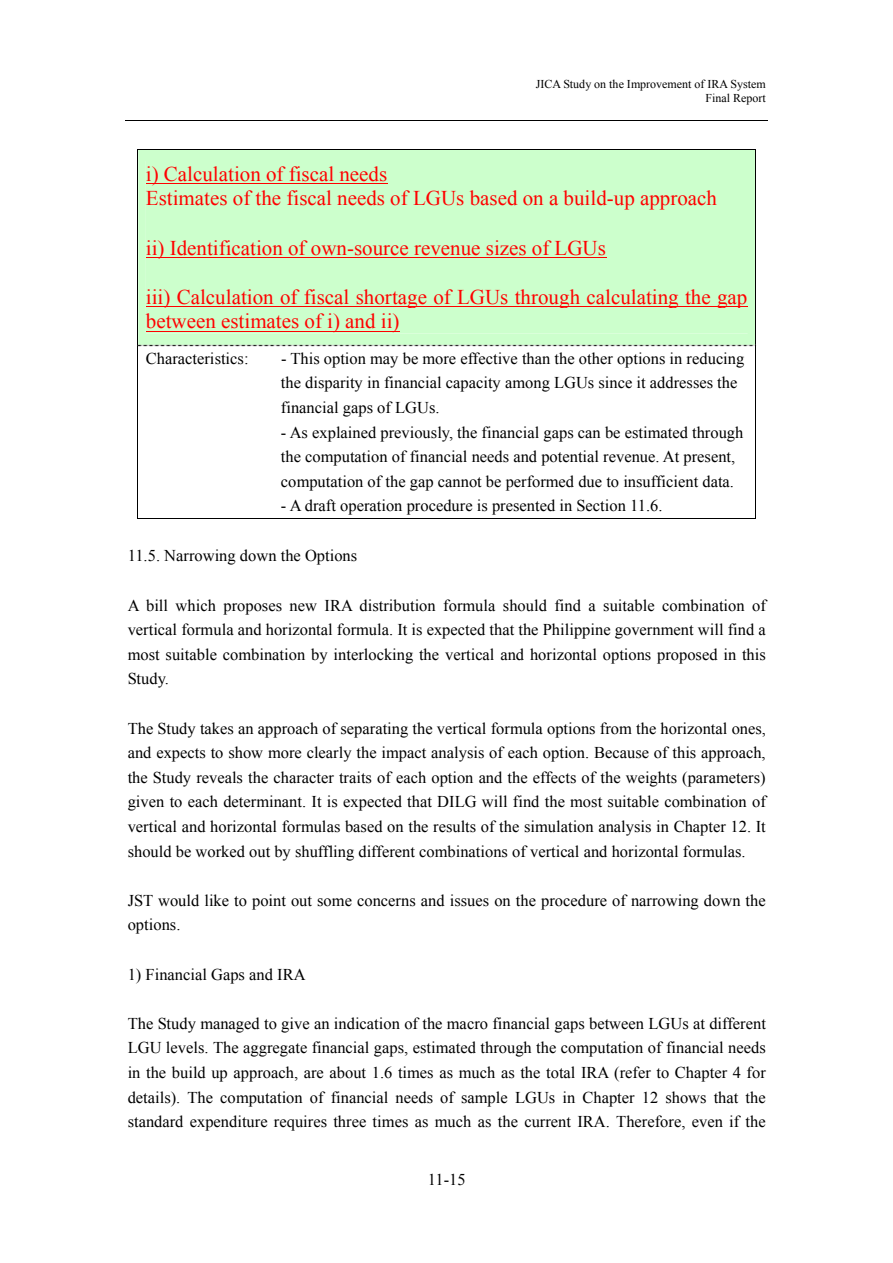
<style>
.page{position:relative;width:893px;height:1263px;background:#fff}
.page>*{position:absolute;margin:0;border:0;box-sizing:border-box;transform-origin:0 0}
.t1{font:21px/24.6px "Times New Roman";color:#f00}
.t2{font:16.5px/24.6px "Times New Roman";color:#000}
.t3{font:12px/13.8px "Times New Roman";color:#000;text-align:right}
</style>
<div class="page">
<hr style="left:125px;top:121px;width:643px;height:1px;background:#000">
<div style="left:138px;top:150px;width:617px;height:194px;background:#cfc"></div>
<div style="left:146px;top:161px;width:601px;height:25px;background:#cfc"></div>
<hr style="left:146px;top:183px;width:241px;height:1px;background:#f00">
<div style="left:146px;top:186px;width:601px;height:24px;background:#cfc"></div>
<div style="left:146px;top:210px;width:601px;height:25px;background:#cfc"></div>
<div style="left:146px;top:235px;width:601px;height:24px;background:#cfc"></div>
<hr style="left:146px;top:257px;width:460px;height:1px;background:#f00">
<div style="left:146px;top:259px;width:601px;height:25px;background:#cfc"></div>
<div style="left:146px;top:284px;width:601px;height:25px;background:#cfc"></div>
<hr style="left:146px;top:306px;width:601px;height:1px;background:#f00">
<div style="left:146px;top:309px;width:601px;height:24px;background:#cfc"></div>
<hr style="left:146px;top:331px;width:253px;height:1px;background:#f00">
<hr style="left:137px;top:149px;width:619px;height:1px;background:#000">
<hr style="left:137px;top:150px;width:1px;height:195px;background:#000">
<hr style="left:755px;top:150px;width:1px;height:195px;background:#000">
<img style="left:137px;top:344px;width:619px;height:2px">
<hr style="left:137px;top:346px;width:1px;height:173px;background:#000">
<hr style="left:137px;top:518px;width:136px;height:1px;background:#000">
<hr style="left:272px;top:518px;width:483px;height:1px;background:#000">
<hr style="left:755px;top:346px;width:1px;height:173px;background:#000">
<p class="t3" style="left:536px;top:78px;width:232px">JICA Study on the Improvement of IRA System<br>Final Report</p>
<p class="t1" style="left:146px;top:162px;width:572px">i) Calculation of fiscal needs<br>Estimates of the fiscal needs of LGUs based on a build-up approach</p>
<p class="t1" style="left:146px;top:235px;width:461px">ii) Identification of own-source revenue sizes of LGUs</p>
<p class="t1" style="left:146px;top:285px;width:603px">iii) Calculation of fiscal shortage of LGUs through calculating the gap between estimates of i) and ii)</p>
<p class="t2" style="left:146px;top:346px;width:104px">Characteristics:</p>
<p class="t2" style="left:281px;top:346px;width:465px">- This option may be more effective than the other options in reducing the disparity in financial capacity among LGUs since it addresses the financial gaps of LGUs.</p>
<p class="t2" style="left:281px;top:420px;width:464px">- As explained previously, the financial gaps can be estimated through the computation of financial needs and potential revenue. At present, computation of the gap cannot be performed due to insufficient data.</p>
<p class="t2" style="left:281px;top:494px;width:383px">- A draft operation procedure is presented in Section 11.6.</p>
<p class="t2" style="left:128px;top:543px;width:231px">11.5. Narrowing down the Options</p>
<p class="t2" style="left:128px;top:593px;width:639px;text-align:justify">A bill which proposes new IRA distribution formula should find a suitable combination of vertical formula and horizontal formula. It is expected that the Philippine government will find a most suitable combination by interlocking the vertical and horizontal options proposed in this Study.</p>
<p class="t2" style="left:128px;top:716px;width:639px;text-align:justify">The Study takes an approach of separating the vertical formula options from the horizontal ones, and expects to show more clearly the impact analysis of each option. Because of this approach, the Study reveals the character traits of each option and the effects of the weights (parameters) given to each determinant. It is expected that DILG will find the most suitable combination of vertical and horizontal formulas based on the results of the simulation analysis in Chapter 12. It should be worked out by shuffling different combinations of vertical and horizontal formulas.</p>
<p class="t2" style="left:128px;top:888px;width:639px">JST would like to point out some concerns and issues on the procedure of narrowing down the options.</p>
<p class="t2" style="left:128px;top:962px;width:179px">1) Financial Gaps and IRA</p>
<p class="t2" style="left:128px;top:1011px;width:639px;text-align:justify">The Study managed to give an indication of the macro financial gaps between LGUs at different LGU levels. The aggregate financial gaps, estimated through the computation of financial needs in the build up approach, are about 1.6 times as much as the total IRA (refer to Chapter 4 for details). The computation of financial needs of sample LGUs in Chapter 12 shows that the standard expenditure requires three times as much as the current IRA. Therefore, even if the</p>
<p class="t2" style="left:428px;top:1167px;width:39px">11-15</p>
</div>
